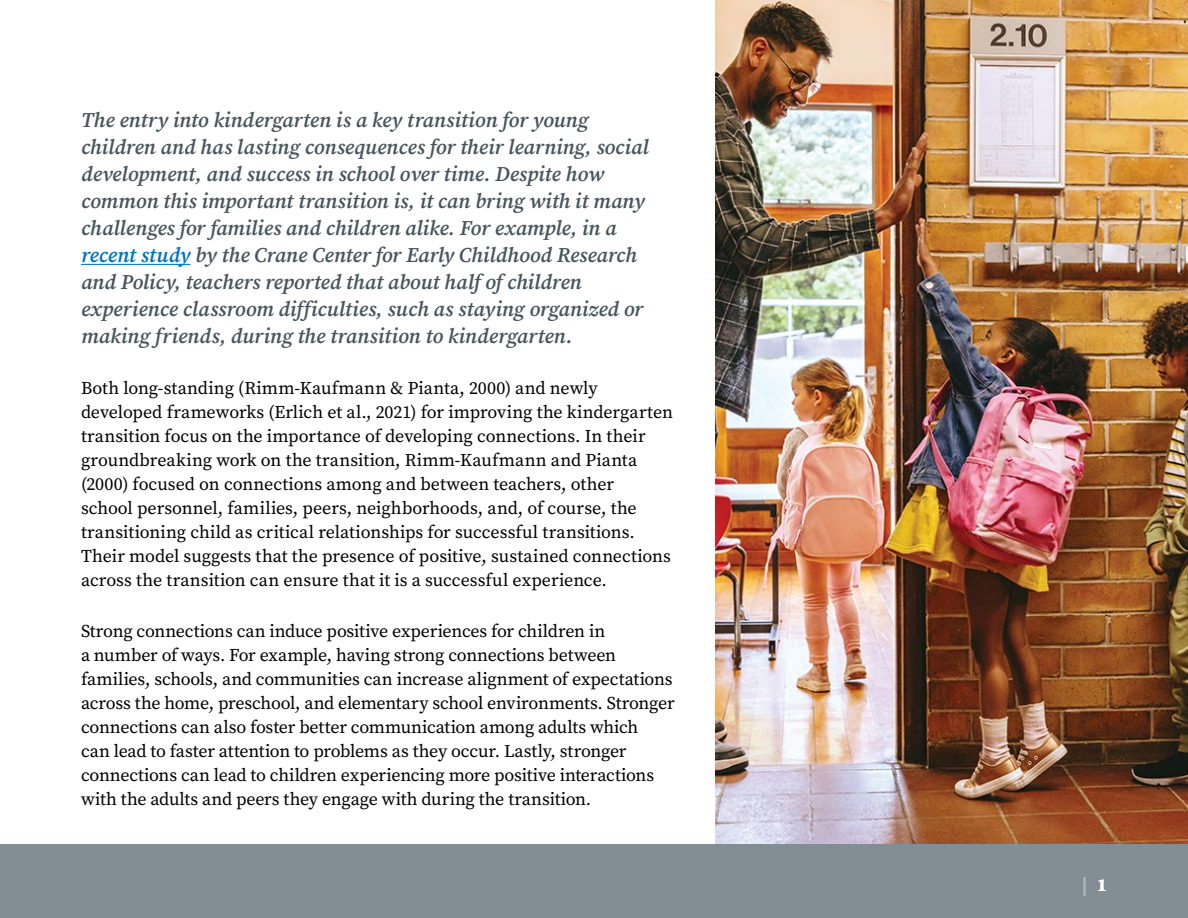
<style>
.page{position:relative;width:1188px;height:918px;background:#fff}
.page>*{position:absolute;margin:0;border:0;box-sizing:border-box;transform-origin:0 0}
.t1{font:27px "Buckeye Sans";color:#a7b1b7}
.t2{font:italic 600 21px/27px "Buckeye Serif";letter-spacing:-.005em;color:#47545b}
.t3{font:18px/24px "Buckeye Serif";letter-spacing:-.005em;color:#000}
.s1{color:#0072bc}
</style>
<div class="page">
<div style="left:0;top:844px;width:1188px;height:74px;background:#828d94"></div>
<hr style="left:81px;top:264px;width:109px;height:1px;background:#0072bc">
<img style="left:716px;top:0;width:472px;height:844px">
<p class="t2" style="left:81px;top:107px;width:569px">The entry into kindergarten is a key transition for young children and has lasting consequences for their learning, social development, and success in school over time. Despite how common this important transition is, it can bring with it many challenges for families and children alike. For example, in a <span class="s1">recent study</span> by the Crane Center for Early Childhood Research and Policy, teachers reported that about half of children experience classroom difficulties, such as staying organized or making friends, during the transition to kindergarten.</p>
<p class="t3" style="left:81px;top:376px;width:594px">Both long-standing (Rimm-Kaufmann &amp; Pianta, 2000) and newly developed frameworks (Erlich et al., 2021) for improving the kindergarten transition focus on the importance of developing connections. In their groundbreaking work on the transition, Rimm-Kaufmann and Pianta (2000) focused on connections among and between teachers, other<br>school personnel, families, peers, neighborhoods, and, of course, the transitioning child as critical relationships for successful transitions.<br>Their model suggests that the presence of positive, sustained connections across the transition can ensure that it is a successful experience.</p>
<p class="t3" style="left:81px;top:619px;width:595px">Strong connections can induce positive experiences for children in<br>a number of ways. For example, having strong connections between families, schools, and communities can increase alignment of expectations across the home, preschool, and elementary school environments. Stronger connections can also foster better communication among adults which<br>can lead to faster attention to problems as they occur. Lastly, stronger connections can lead to children experiencing more positive interactions with the adults and peers they engage with during the transition.</p>
<h1 class="t1" style="left:1082px;top:867px;width:27px">l <sup>1</sup></h1>
</div>
